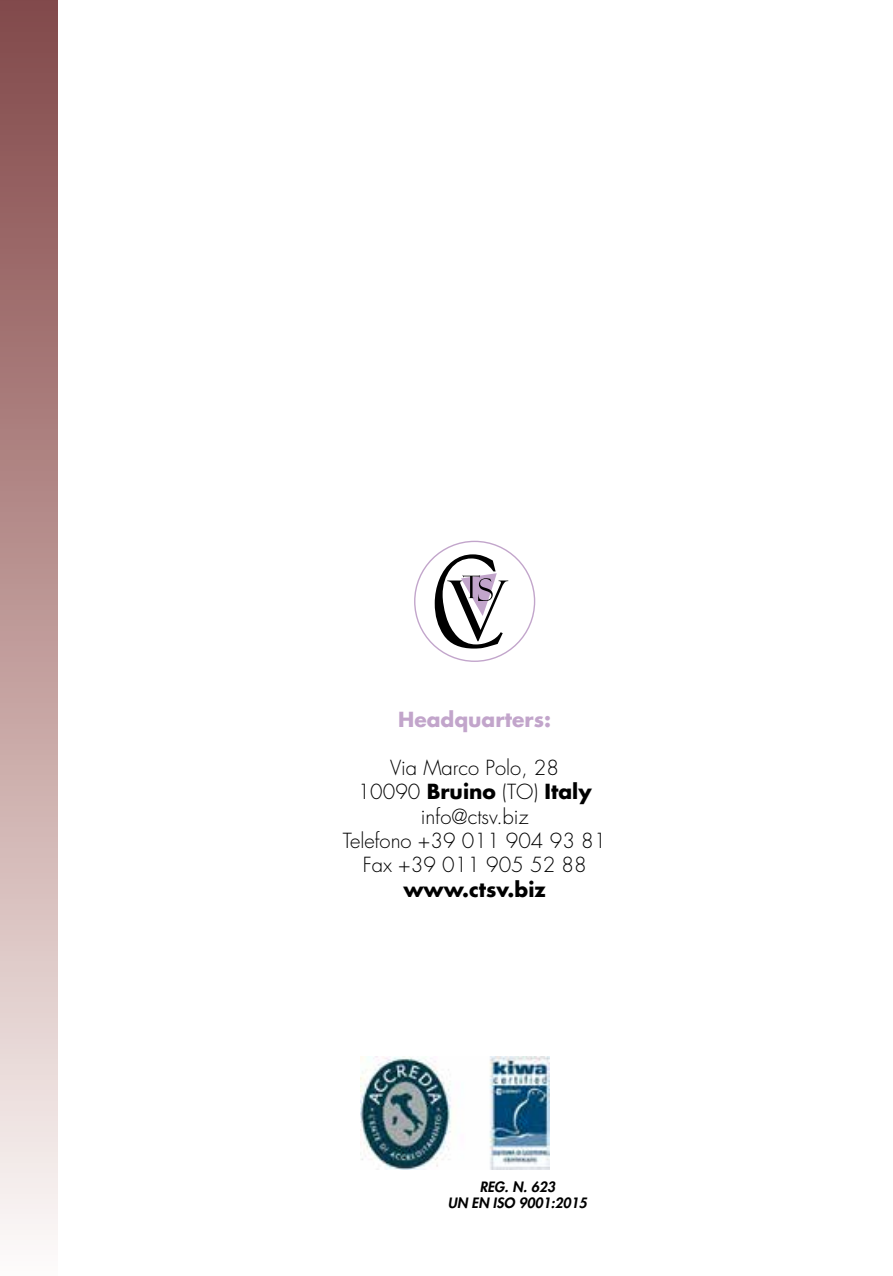
<style>
.page{position:relative;width:893px;height:1276px;background:#fff}
.page>*{position:absolute;margin:0;border:0;box-sizing:border-box;transform-origin:0 0}
.t1{font:300 20.25px/24.3px "Futura";color:#000;text-align:center}
.t2{font:700 20.25px "Futura";color:#c2a5cb}
.t3{font:700 20.25px "Futura";color:#000}
.t4{font:italic 800 13.95px/16.7px "Futura";color:#000;text-align:center}
.s1{font-weight:700}
</style>
<div class="page">
<svg style="left:434px;top:553px;width:74px;height:96px"></svg>
<div style="left:0;top:0;width:57px;height:1276px;background:linear-gradient(to bottom,#824545,#fef7f5)"></div>
<img style="left:360px;top:1057px;width:189px;height:112px">
<p class="t2" style="left:398px;top:705px;width:154px">Headquarters:</p>
<p class="t1" style="left:343px;top:756px;width:265px">Via Marco Polo, 28<br>10090 <span class="s1">Bruino</span> (TO) <span class="s1">Italy </span>info@ctsv.biz<br>Telefono +39 011 904 93 81<br>Fax +39 011 905 52 88</p>
<p class="t3" style="left:403px;top:875px;width:144px">www.ctsv.biz</p>
<p class="t4" style="left:448px;top:1178px;width:141px">REG. N. 623<br>UN EN ISO 9001:2015</p>
</div>
